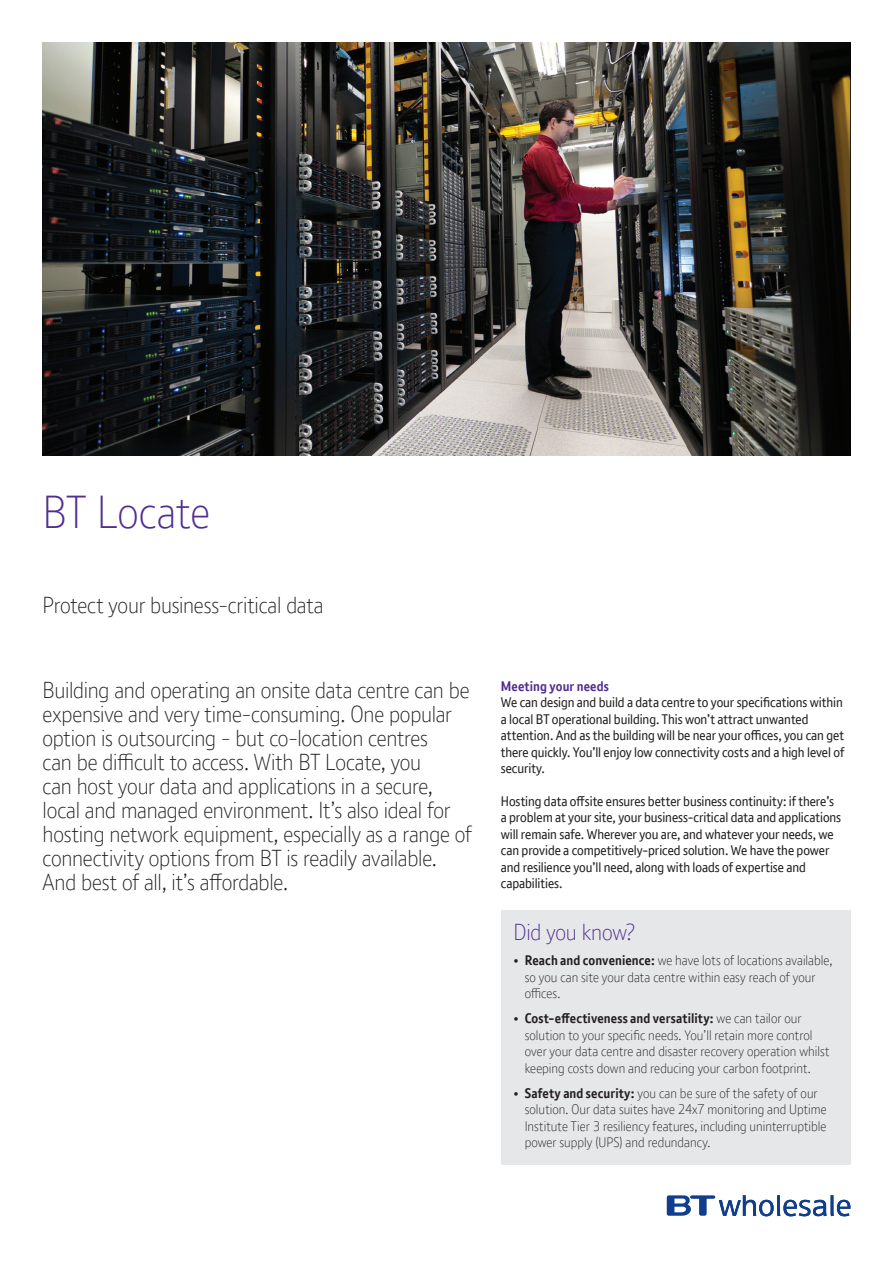
<style>
.page{position:relative;width:893px;height:1263px;background:#fff}
.page>*{position:absolute;margin:0;border:0;box-sizing:border-box;transform-origin:0 0}
.Document_title_BT_Li{font:300 45px "BT Font";letter-spacing:-.005em;color:#502e92}
.Introduction_copy_BT{font:300 22.5px/24px "BT Font";letter-spacing:-.01em;color:#231f20}
.Chapter_headline_BT{font:300 22.5px "BT Font";letter-spacing:-.01em;color:#502e92}
.Body_heading_BT_Bold{font:13.5px/16.5px "BT Font";letter-spacing:-.005em;color:#231f20}
.Body_copy_BT_Light_9{font:300 13.5px/16.5px "BT Font";letter-spacing:.005em;color:#231f20}
.Body_heading_BT_Bold-2{font:700 13.5px "BT Font";letter-spacing:.01em;color:#502e92}
.s1{font-weight:700}
</style>
<div class="page">
<img style="left:43px;top:43px;width:807px;height:412px">
<div style="left:501px;top:910px;width:349px;height:254px;background:#e6e7e9"></div>
<svg style="left:667px;top:1195px;width:183px;height:21px"></svg>
<p class="Document_title_BT_Li" style="left:43px;top:483px;width:169px">BT Locate</p>
<p class="Introduction_copy_BT" style="left:43px;top:592px;width:283px">Protect your business-critical data</p>
<p class="Introduction_copy_BT" style="left:43px;top:677px;width:431px">Building and operating an onsite data centre can be expensive and very time-consuming. One popular option is outsourcing - but co-location centres<br>can be difficult to access. With BT Locate, you<br>can host your data and applications in a secure, local and managed environment. It’s also ideal for hosting network equipment, especially as a range of connectivity options from BT is readily available.<br>And best of all, it’s affordable.</p>
<p class="Body_heading_BT_Bold-2" style="left:501px;top:677px;width:110px">Meeting your needs</p>
<p class="Body_heading_BT_Bold" style="left:501px;top:694px;width:345px">We can design and build a data centre to your specifications within a local BT operational building. This won’t attract unwanted attention. And as the building will be near your offices, you can get there quickly. You’ll enjoy low connectivity costs and a high level of security.</p>
<p class="Body_heading_BT_Bold" style="left:501px;top:793px;width:342px">Hosting data offsite ensures better business continuity: if there’s a problem at your site, your business-critical data and applications will remain safe. Wherever you are, and whatever your needs, we can provide a competitively-priced solution. We have the power and resilience you’ll need, along with loads of expertise and capabilities.</p>
<p class="Chapter_headline_BT" style="left:514px;top:917px;width:123px">Did you know?</p>
<p class="Body_copy_BT_Light_9" style="left:525px;top:952px;width:309px;text-indent:-11px">• <span class="s1">Reach and convenience:</span> we have lots of locations available, so you can site your data centre within easy reach of your offices.</p>
<p class="Body_copy_BT_Light_9" style="left:525px;top:1010px;width:306px;text-indent:-11px">• <span class="s1">Cost-effectiveness and versatility:</span> we can tailor our solution to your specific needs. You’ll retain more control over your data centre and disaster recovery operation whilst keeping costs down and reducing your carbon footprint.</p>
<p class="Body_copy_BT_Light_9" style="left:525px;top:1084px;width:304px;text-indent:-11px">• <span class="s1">Safety and security:</span> you can be sure of the safety of our solution. Our data suites have 24x7 monitoring and Uptime Institute Tier 3 resiliency features, including uninterruptible power supply (UPS) and redundancy.</p>
</div>
